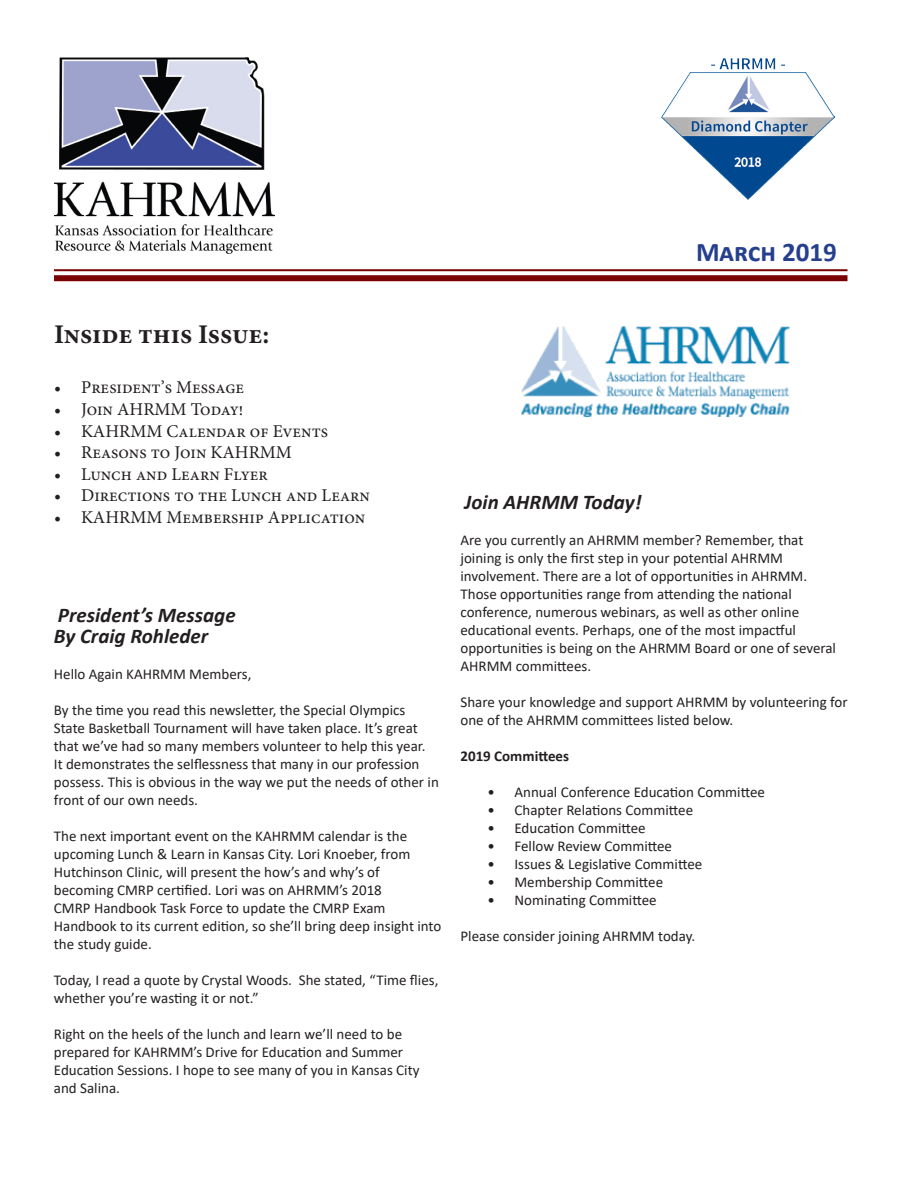
<style>
.page{position:relative;width:903px;height:1188px;background:#fff}
.page>*{position:absolute;margin:0;border:0;box-sizing:border-box;transform-origin:0 0}
.t1{font:700 27px "Minion Pro";color:#231f20}
.t2{font:700 27px "Calibri";color:#253f8e}
.t3{font:italic 700 21px "Calibri";color:#231f20}
.t4{font:18px "Minion Pro";color:#231f20}
.t5{font:15px/18px "Calibri";color:#231f20}
.t6{font:700 15px "Calibri";color:#231f20}
</style>
<div class="page">
<img style="left:55px;top:57px;width:219px;height:196px">
<img style="left:661px;top:58px;width:173px;height:141px">
<hr style="left:54px;top:269px;width:794px;height:2px;background:#7a0203">
<div style="left:54px;top:275px;width:794px;height:6px;background:#7a0203"></div>
<img style="left:521px;top:326px;width:269px;height:92px">
<p class="t2" style="left:696px;top:233px;width:142px">March 2019</p>
<p class="t1" style="left:54px;top:315px;width:217px">Inside this Issue:</p>
<p class="t4" style="left:54px;top:376px;width:192px">• President’s Message</p>
<p class="t4" style="left:54px;top:397px;width:191px">• Join AHRMM Today!</p>
<p class="t4" style="left:54px;top:419px;width:276px">• KAHRMM Calendar of Events</p>
<p class="t4" style="left:54px;top:440px;width:239px">• Reasons to Join KAHRMM</p>
<p class="t4" style="left:54px;top:462px;width:216px">• Lunch and Learn Flyer</p>
<p class="t4" style="left:54px;top:484px;width:317px">• Directions to the Lunch and Learn</p>
<p class="t4" style="left:54px;top:505px;width:313px">• KAHRMM Membership Application</p>
<p class="t3" style="left:58px;top:600px;width:179px">President’s Message</p>
<p class="t3" style="left:54px;top:621px;width:156px">By Craig Rohleder</p>
<p class="t5" style="left:54px;top:664px;width:199px">Hello Again KAHRMM Members,</p>
<p class="t5" style="left:54px;top:700px;width:386px">By the time you read this newsletter, the Special Olympics State Basketball Tournament will have taken place. It’s great that we’ve had so many members volunteer to help this year.<br>It demonstrates the selflessness that many in our profession possess. This is obvious in the way we put the needs of other in front of our own needs.</p>
<p class="t5" style="left:54px;top:826px;width:358px">The next important event on the KAHRMM calendar is the upcoming Lunch &amp; Learn in Kansas City. Lori Knoeber, from<br>Hutchinson Clinic, will present the how’s and why’s of</p>
<p class="t5" style="left:54px;top:880px;width:329px">becoming CMRP certified. Lori was on AHRMM’s 2018</p>
<p class="t5" style="left:54px;top:898px;width:333px">CMRP Handbook Task Force to update the CMRP Exam</p>
<p class="t5" style="left:54px;top:916px;width:389px">Handbook to its current edition, so she’ll bring deep insight into the study guide.</p>
<p class="t5" style="left:54px;top:970px;width:386px">Today, I read a quote by Crystal Woods. She stated, “Time flies, whether you’re wasting it or not.”</p>
<p class="t5" style="left:54px;top:1024px;width:350px">Right on the heels of the lunch and learn we’ll need to be</p>
<p class="t5" style="left:54px;top:1042px;width:351px">prepared for KAHRMM’s Drive for Education and Summer</p>
<p class="t5" style="left:54px;top:1060px;width:367px">Education Sessions. I hope to see many of you in Kansas City and Salina.</p>
<p class="t3" style="left:465px;top:487px;width:179px">Join AHRMM Today!</p>
<p class="t5" style="left:460px;top:530px;width:344px">Are you currently an AHRMM member? Remember, that</p>
<p class="t5" style="left:460px;top:548px;width:324px">joining is only the first step in your potential AHRMM</p>
<p class="t5" style="left:460px;top:566px;width:348px">involvement. There are a lot of opportunities in AHRMM.<br>Those opportunities range from attending the national</p>
<p class="t5" style="left:460px;top:602px;width:340px">conference, numerous webinars, as well as other online</p>
<p class="t5" style="left:460px;top:620px;width:337px">educational events. Perhaps, one of the most impactful</p>
<p class="t5" style="left:460px;top:638px;width:377px">opportunities is being on the AHRMM Board or one of several<br>AHRMM committees.</p>
<p class="t5" style="left:460px;top:692px;width:389px">Share your knowledge and support AHRMM by volunteering for one of the AHRMM committees listed below.</p>
<p class="t6" style="left:460px;top:745px;width:110px">2019 Committees</p>
<p class="t5" style="left:488px;top:782px;width:279px">• Annual Conference Education Committee</p>
<p class="t5" style="left:488px;top:800px;width:207px">• Chapter Relations Committee</p>
<p class="t5" style="left:488px;top:818px;width:160px">• Education Committee</p>
<p class="t5" style="left:488px;top:836px;width:186px">• Fellow Review Committee</p>
<p class="t5" style="left:488px;top:854px;width:216px">• Issues &amp; Legislative Committee</p>
<p class="t5" style="left:488px;top:872px;width:177px">• Membership Committee</p>
<p class="t5" style="left:488px;top:890px;width:171px">• Nominating Committee</p>
<p class="t5" style="left:460px;top:926px;width:236px">Please consider joining AHRMM today.</p>
</div>
